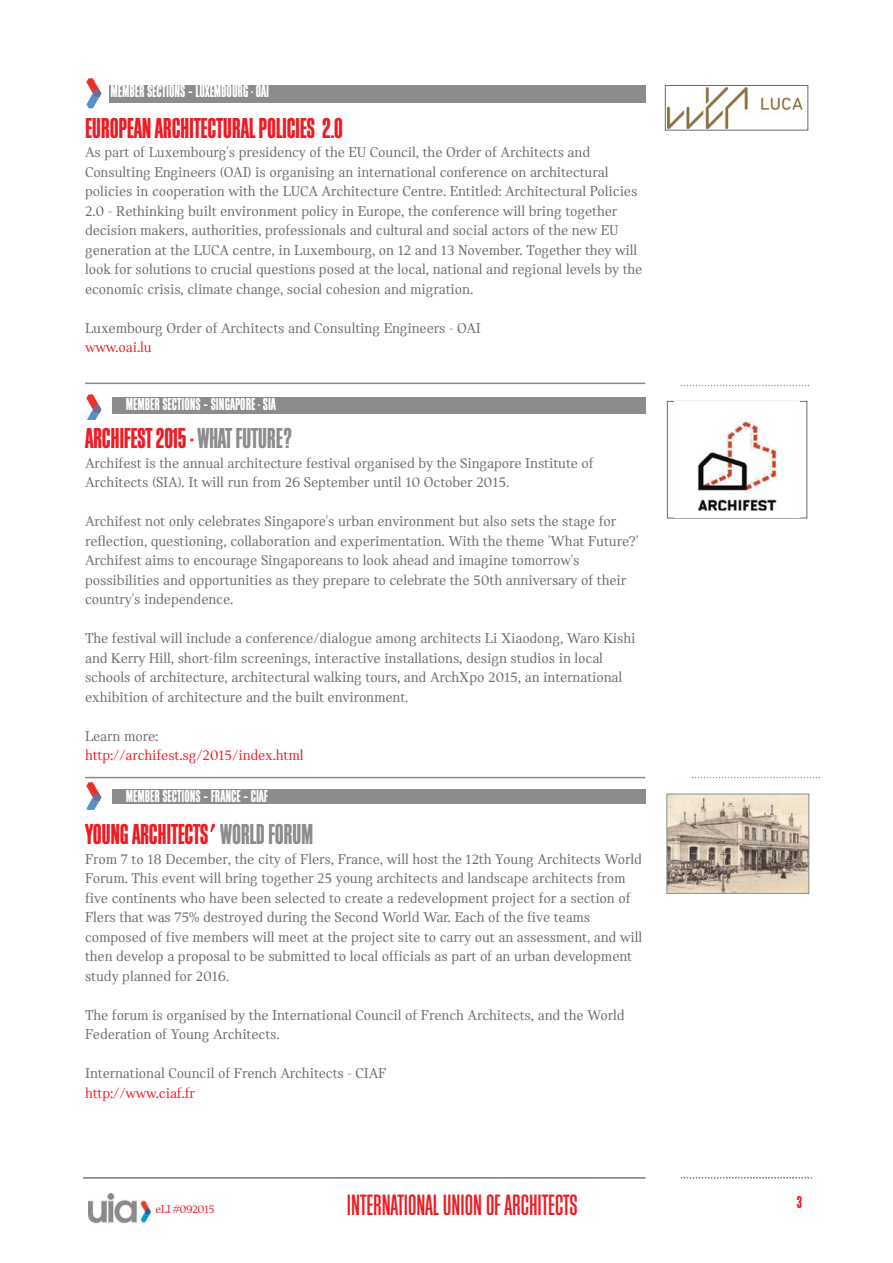
<style>
.page{position:relative;width:893px;height:1263px;background:#fff}
.page>*{position:absolute;margin:0;border:0;box-sizing:border-box;transform-origin:0 0}
.t1{font:30.6px "Block Gothic Medium Extra Cond";color:#ed1c24}
.t2{font:30px "Block Gothic Bold Extra Cond";letter-spacing:-.01em;color:#ed1c24}
.t3{font:18px "Block Gothic Bold Extra Cond";color:#fff}
.t4{font:18px "Block Gothic Bold Extra Cond";color:#ed1c24}
.t5{font:15px/19.5px "Catalog";letter-spacing:-.01em;color:#696a6c}
.t6{font:15px "Catalog";letter-spacing:-.01em;color:#ed1c24}
.t7{font:12px "Catalog";letter-spacing:-.05em;color:#ed1c24}
.s1{color:#8a8c8e}
</style>
<div class="page">
<div style="left:109px;top:85px;width:536px;height:17px;background:#8a8c8e"></div>
<svg style="left:86px;top:78px;width:15px;height:30px"></svg>
<hr style="left:83px;top:1177px;width:562px;height:2px;background:#8a8c8e">
<svg style="left:691px;top:777px;width:129px;height:1px"></svg>
<svg style="left:680px;top:385px;width:129px;height:1px"></svg>
<svg style="left:680px;top:1177px;width:132px;height:2px"></svg>
<div style="left:666px;top:401px;width:141px;height:118px;border:1px solid #696a6c"></div>
<img style="left:674px;top:402px;width:125px;height:116px">
<img style="left:88px;top:1194px;width:62px;height:30px">
<hr style="left:85px;top:383px;width:560px;height:1px;background:#8a8c8e">
<svg style="left:86px;top:394px;width:15px;height:25px"></svg>
<div style="left:112px;top:397px;width:533px;height:17px;background:#8a8c8e"></div>
<hr style="left:85px;top:777px;width:560px;height:1px;background:#8a8c8e">
<svg style="left:86px;top:782px;width:15px;height:27px"></svg>
<div style="left:112px;top:790px;width:533px;height:14px;background:#8a8c8e"></div>
<img style="left:667px;top:87px;width:136px;height:42px">
<div style="left:664px;top:85px;width:144px;height:46px;border:1px solid #696a6c"></div>
<img style="left:668px;top:796px;width:139px;height:96px">
<div style="left:666px;top:794px;width:143px;height:100px;border:1px solid #8a8c8e"></div>
<p class="t3" style="left:111px;top:85px;width:160px">MEMBER SECTIONS – LUXEMBOURG - OAI</p>
<h2 class="t2" style="left:85px;top:118px;width:259px">EUROPEAN ARCHITECTURAL POLICIES 2.0</h2>
<p class="t5" style="left:85px;top:144px;width:559px">As part of Luxembourg's presidency of the EU Council, the Order of Architects and Consulting Engineers (OAI) is organising an international conference on architectural policies in cooperation with the LUCA Architecture Centre. Entitled: Architectural Policies 2.0 - Rethinking built environment policy in Europe, the conference will bring together decision makers, authorities, professionals and cultural and social actors of the new EU generation at the LUCA centre, in Luxembourg, on 12 and 13 November. Together they will look for solutions to crucial questions posed at the local, national and regional levels by the economic crisis, climate change, social cohesion and migration.</p>
<p class="t5" style="left:85px;top:319px;width:397px">Luxembourg Order of Architects and Consulting Engineers - OAI</p>
<p class="t6" style="left:85px;top:342px;width:68px">www.oai.lu</p>
<p class="t3" style="left:126px;top:398px;width:152px">MEMBER SECTIONS – SINGAPORE - SIA</p>
<h2 class="t2" style="left:85px;top:428px;width:209px">ARCHIFEST 2015 - <span class="s1">WHAT FUTURE?</span></h2>
<p class="t5" style="left:85px;top:454px;width:510px">Archifest is the annual architecture festival organised by the Singapore Institute of<br>Architects (SIA). It will run from 26 September until 10 October 2015.</p>
<p class="t5" style="left:85px;top:513px;width:555px">Archifest not only celebrates Singapore's urban environment but also sets the stage for reflection, questioning, collaboration and experimentation. With the theme 'What Future?' Archifest aims to encourage Singaporeans to look ahead and imagine tomorrow's possibilities and opportunities as they prepare to celebrate the 50th anniversary of their country's independence.</p>
<p class="t5" style="left:85px;top:630px;width:552px">The festival will include a conference/dialogue among architects Li Xiaodong, Waro Kishi and Kerry Hill, short-film screenings, interactive installations, design studios in local schools of architecture, architectural walking tours, and ArchXpo 2015, an international exhibition of architecture and the built environment.</p>
<p class="t5" style="left:85px;top:727px;width:75px">Learn more:</p>
<p class="t6" style="left:85px;top:750px;width:220px">http://archifest.sg/2015/index.html</p>
<p class="t3" style="left:126px;top:790px;width:144px">MEMBER SECTIONS – FRANCE – CIAF</p>
<h2 class="t2" style="left:85px;top:824px;width:230px">YOUNG ARCHITECTS' <span class="s1">WORLD FORUM</span></h2>
<p class="t5" style="left:85px;top:850px;width:558px">From 7 to 18 December, the city of Flers, France, will host the 12th Young Architects World Forum. This event will bring together 25 young architects and landscape architects from five continents who have been selected to create a redevelopment project for a section of Flers that was 75% destroyed during the Second World War. Each of the five teams composed of five members will meet at the project site to carry out an assessment, and will then develop a proposal to be submitted to local officials as part of an urban development study planned for 2016.</p>
<p class="t5" style="left:85px;top:1006px;width:541px">The forum is organised by the International Council of French Architects, and the World<br>Federation of Young Architects.</p>
<p class="t5" style="left:85px;top:1065px;width:303px">International Council of French Architects - CIAF</p>
<p class="t6" style="left:85px;top:1087px;width:111px">http://www.ciaf.fr</p>
<p class="t7" style="left:156px;top:1204px;width:61px">eLI #092015</p>
<h1 class="t1" style="left:347px;top:1194px;width:232px">INTERNATIONAL UNION OF ARCHITECTS</h1>
<p class="t4" style="left:796px;top:1196px;width:7px">3</p>
</div>
